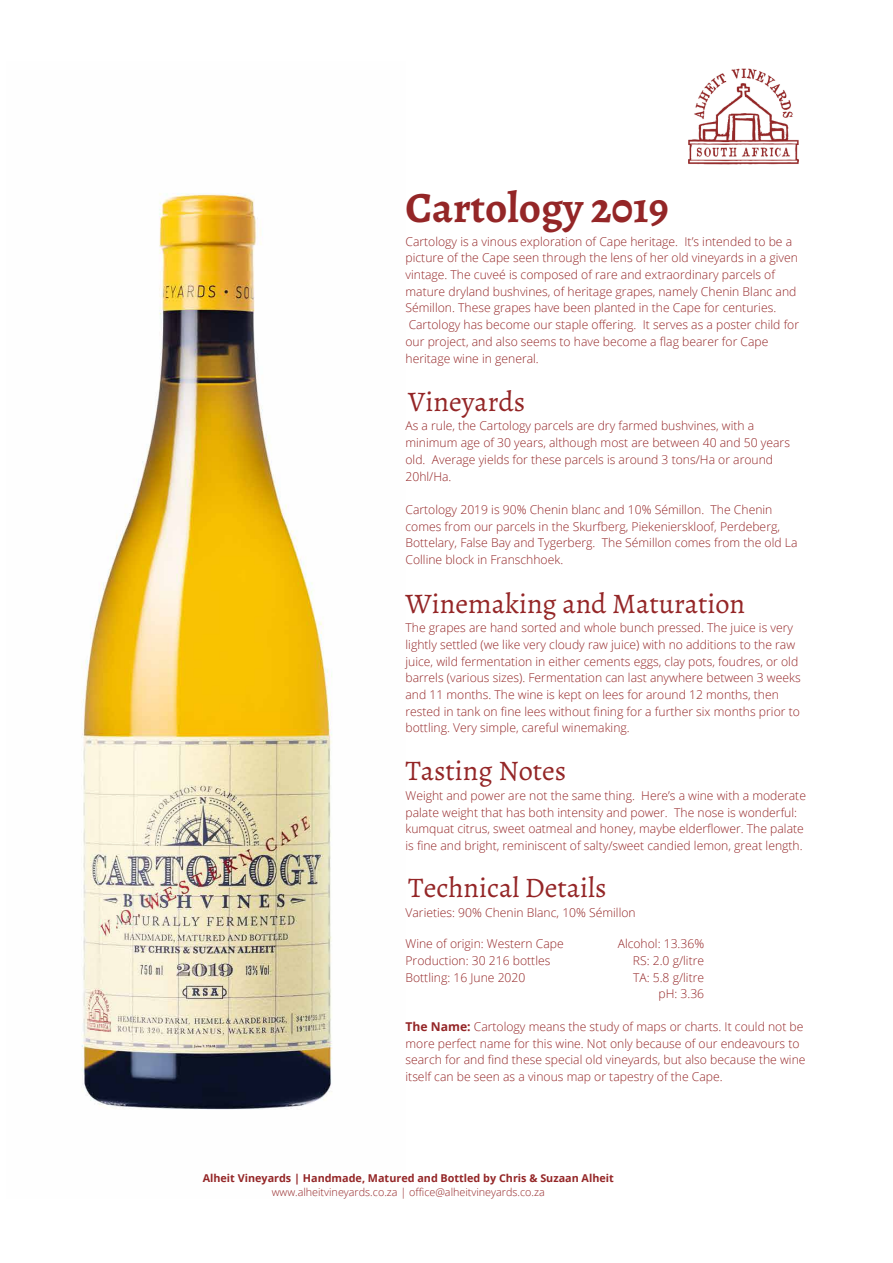
<style>
.page{position:relative;width:893px;height:1263px;background:#fff}
.page>*{position:absolute;margin:0;border:0;box-sizing:border-box;transform-origin:0 0}
.t1{font:700 43.2px "Alegreya";color:#942627}
.t2{font:28.35px "Alegreya";color:#942627}
.t3{font:300 12.15px/16.6px "Open Sans";color:#942627}
.t4{font:700 10.8px "Open Sans";color:#942627}
.t5{font:300 10.8px "Open Sans";color:#942627}
.s1{font-weight:700}
</style>
<div class="page">
<img style="left:81px;top:193px;width:252px;height:917px">
<img style="left:688px;top:68px;width:111px;height:97px">
<h1 class="t1" style="left:405px;top:178px;width:265px">Cartology 2019</h1>
<p class="t3" style="left:405px;top:233px;width:395px">Cartology is a vinous exploration of Cape heritage. It’s intended to be a picture of the Cape seen through the lens of her old vineyards in a given vintage. The cuveé is composed of rare and extraordinary parcels of mature dryland bushvines, of heritage grapes, namely Chenin Blanc and Sémillon. These grapes have been planted in the Cape for centuries.<br>Cartology has become our staple offering. It serves as a poster child for our project, and also seems to have become a flag bearer for Cape heritage wine in general.</p>
<h2 class="t2" style="left:408px;top:384px;width:118px">Vineyards</h2>
<p class="t3" style="left:405px;top:417px;width:386px">As a rule, the Cartology parcels are dry farmed bushvines, with a minimum age of 30 years, although most are between 40 and 50 years old. Average yields for these parcels is around 3 tons/Ha or around 20hl/Ha.</p>
<p class="t3" style="left:405px;top:501px;width:393px">Cartology 2019 is 90% Chenin blanc and 10% Sémillon. The Chenin comes from our parcels in the Skurfberg, Piekenierskloof, Perdeberg, Bottelary, False Bay and Tygerberg. The Sémillon comes from the old La Colline block in Franschhoek.</p>
<h2 class="t2" style="left:405px;top:585px;width:341px">Winemaking and Maturation</h2>
<p class="t3" style="left:405px;top:619px;width:397px">The grapes are hand sorted and whole bunch pressed. The juice is very lightly settled (we like very cloudy raw juice) with no additions to the raw juice, wild fermentation in either cements eggs, clay pots, foudres, or old barrels (various sizes). Fermentation can last anywhere between 3 weeks and 11 months. The wine is kept on lees for around 12 months, then rested in tank on fine lees without fining for a further six months prior to bottling. Very simple, careful winemaking.</p>
<h2 class="t2" style="left:405px;top:753px;width:162px">Tasting Notes</h2>
<p class="t3" style="left:405px;top:787px;width:402px">Weight and power are not the same thing. Here’s a wine with a moderate palate weight that has both intensity and power. The nose is wonderful: kumquat citrus, sweet oatmeal and honey, maybe elderflower. The palate is fine and bright, reminiscent of salty/sweet candied lemon, great length.</p>
<h2 class="t2" style="left:408px;top:870px;width:200px">Technical Details</h2>
<p class="t3" style="left:405px;top:903px;width:232px">Varieties: 90% Chenin Blanc, 10% Sémillon</p>
<p class="t3" style="left:405px;top:935px;width:160px">Wine of origin: Western Cape<br>Production: 30 216 bottles<br>Bottling: 16 June 2020</p>
<p class="t3" style="left:405px;top:1018px;width:401px"><span class="s1">The Name:</span> Cartology means the study of maps or charts. It could not be more perfect name for this wine. Not only because of our endeavours to search for and find these special old vineyards, but also because the wine itself can be seen as a vinous map or tapestry of the Cape.</p>
<p class="t3" style="left:618px;top:935px;width:88px;text-align:right">Alcohol: 13.36%<br>RS: 2.0 g/litre<br>TA: 5.8 g/litre pH: 3.36</p>
<p class="t4" style="left:203px;top:1170px;width:413px">Alheit Vineyards | Handmade, Matured and Bottled by Chris &amp; Suzaan Alheit</p>
<p class="t5" style="left:272px;top:1185px;width:275px">www.alheitvineyards.co.za | office@alheitvineyards.co.za</p>
</div>
